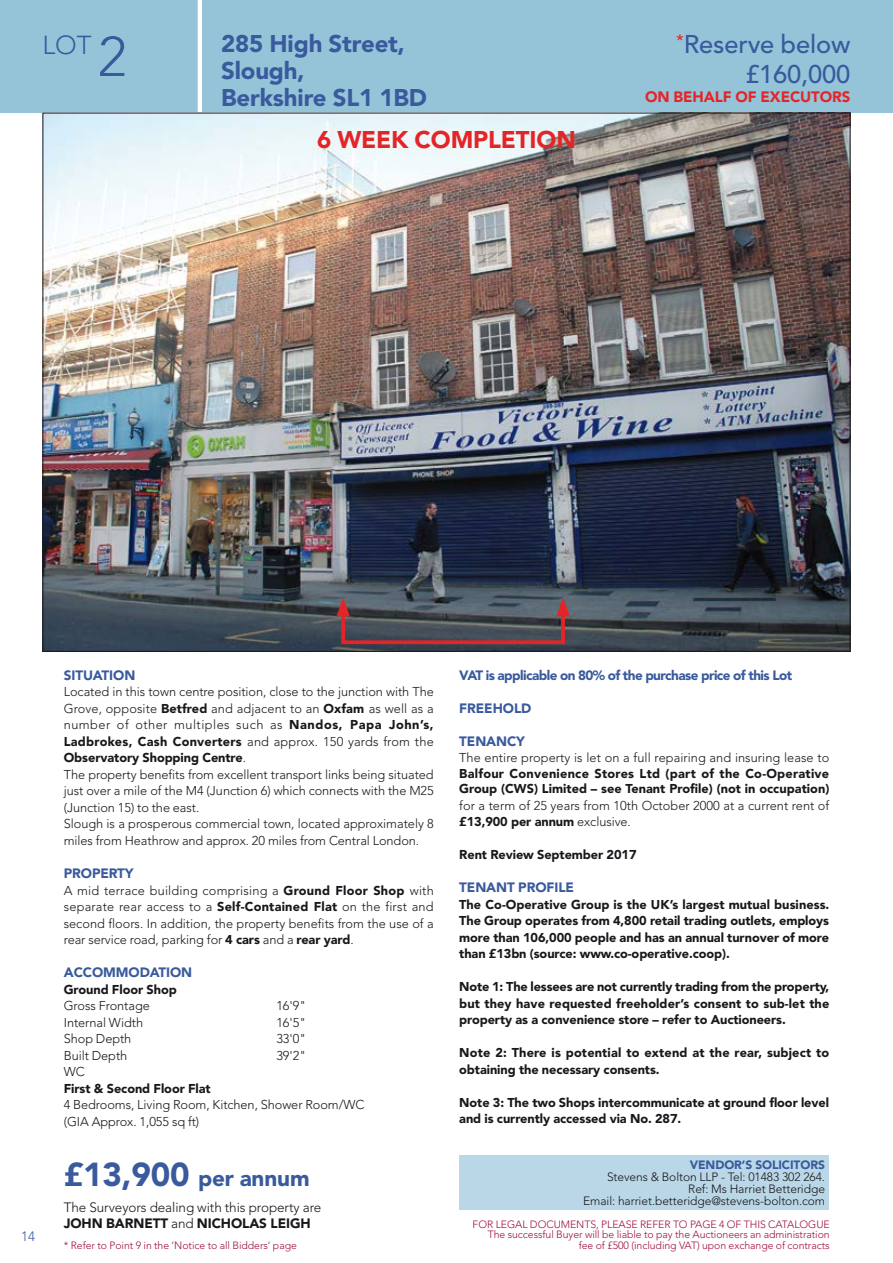
<style>
.page{position:relative;width:893px;height:1263px;background:#fff}
.page>*{position:absolute;margin:0;border:0;box-sizing:border-box;transform-origin:0 0}
.t1{font:300 25.8px "Avenir LT Std";color:#395a9d}
.t2{font:500 25.5px/29.2px "Avenir LT Std";letter-spacing:-.005em;color:#395a9d;text-align:right}
.t3{font:900 24px/27px "Avenir LT Std";letter-spacing:-.005em;color:#395a9d}
.t4{font:900 24px "Avenir LT Std";letter-spacing:-.005em;color:#e42528}
.t5{font:900 22.5px "Avenir LT Std";letter-spacing:-.005em;color:#395a9d}
.t6{font:900 15px "Avenir LT Std";letter-spacing:-.005em;color:#e42528}
.t7{font:300 13.5px/16.5px "Avenir LT Std";letter-spacing:-.005em;color:#1a171c}
.t8{font:900 13.5px "Avenir LT Std";letter-spacing:-.005em;color:#395a9d}
.t9{font:900 13.5px "Avenir LT Std";letter-spacing:-.04em;color:#395a9d}
.t10{font:300 13.5px "Avenir LT Std";color:#395a9d}
.t11{font:300 12.75px/16.5px "Avenir LT Std";letter-spacing:-.005em;color:#1a171c}
.t12{font:900 12.75px/16.5px "Avenir LT Std";letter-spacing:-.005em;color:#1a171c}
.t13{font:900 12.75px/16.5px "Avenir LT Std";letter-spacing:.015em;color:#1a171c}
.t14{font:300 12px/12px "Avenir LT Std";letter-spacing:-.005em;color:#1a171c;text-align:right}
.t15{font:900 12px "Avenir LT Std";letter-spacing:-.005em;color:#395a9d}
.t16{font:300 10.5px/10.5px "Avenir LT Std";letter-spacing:-.005em;color:#a00f3b;text-align:right}
.s1{font-size:55.5px}
.s2{font-weight:900}
.s3{font-size:33px}
</style>
<div class="page">
<div style="left:0;top:0;width:893px;height:113px;background:#95c4d9"></div>
<hr style="left:198px;top:0;width:4px;height:113px;background:#fff">
<img style="left:45px;top:115px;width:803px;height:535px">
<div style="left:459px;top:1156px;width:370px;height:54px;background:#b9d7e7"></div>
<div style="left:341px;top:607px;width:224px;height:37px;border:4px solid #e42528"></div>
<svg style="left:336px;top:598px;width:14px;height:18px"></svg>
<svg style="left:556px;top:598px;width:14px;height:18px"></svg>
<h1 class="t1" style="left:43px;top:30px;width:86px">LOT <span class="s1">2</span></h1>
<h3 class="t3" style="left:221px;top:30px;width:208px">285 High Street,<br>Slough,<br>Berkshire SL1 1BD</h3>
<h2 class="t2" style="left:676px;top:30px;width:176px"><sup>*</sup>Reserve below £160,000</h2>
<p class="t6" style="left:645px;top:88px;width:207px">ON BEHALF OF EXECUTORS</p>
<h3 class="t4" style="left:317px;top:125px;width:260px">6 WEEK COMPLETION</h3>
<p class="t10" style="left:21px;top:1229px;width:15px">14</p>
<p class="t8" style="left:64px;top:667px;width:73px">SITUATION</p>
<p class="t11" style="left:64px;top:684px;width:372px">Located in this town centre position, close to the junction with The Grove, opposite <span class="s2">Betfred</span> and adjacent to an <span class="s2">Oxfam</span> as well as a number of other multiples such as <span class="s2">Nandos, Papa John’s, Ladbrokes, Cash Converters</span> and approx. 150 yards from the <span class="s2">Observatory Shopping Centre</span>.<br>The property benefits from excellent transport links being situated just over a mile of the M4 (Junction 6) which connects with the M25 (Junction 15) to the east.<br>Slough is a prosperous commercial town, located approximately 8 miles from Heathrow and approx. 20 miles from Central London.</p>
<p class="t8" style="left:64px;top:865px;width:71px">PROPERTY</p>
<p class="t11" style="left:64px;top:882px;width:372px;text-align:justify">A mid terrace building comprising a <span class="s2">Ground Floor Shop</span> with separate rear access to a <span class="s2">Self-Contained Flat</span> on the first and second floors. In addition, the property benefits from the use of a rear service road, parking for <span class="s2">4 cars</span> and a <span class="s2">rear yard</span>.</p>
<p class="t8" style="left:64px;top:964px;width:130px">ACCOMMODATION</p>
<p class="t12" style="left:64px;top:981px;width:114px">Ground Floor Shop</p>
<p class="t11" style="left:64px;top:997px;width:88px">Gross Frontage</p>
<p class="t11" style="left:276px;top:997px;width:31px">16'9"</p>
<p class="t11" style="left:64px;top:1014px;width:81px">Internal Width</p>
<p class="t11" style="left:276px;top:1014px;width:31px">16'5"</p>
<p class="t11" style="left:64px;top:1030px;width:69px">Shop Depth</p>
<p class="t11" style="left:276px;top:1030px;width:31px">33'0"</p>
<p class="t11" style="left:64px;top:1047px;width:65px">Built Depth</p>
<p class="t11" style="left:276px;top:1047px;width:31px">39'2"</p>
<p class="t11" style="left:64px;top:1063px;width:22px">WC</p>
<p class="t12" style="left:64px;top:1080px;width:149px">First &amp; Second Floor Flat</p>
<p class="t11" style="left:64px;top:1096px;width:302px">4 Bedrooms, Living Room, Kitchen, Shower Room/WC (GIA Approx. 1,055 sq ft)</p>
<p class="t9" style="left:459px;top:667px;width:334px">VAT is applicable on 80% of the purchase price of this Lot</p>
<p class="t8" style="left:459px;top:700px;width:74px">FREEHOLD</p>
<p class="t8" style="left:459px;top:733px;width:67px">TENANCY</p>
<p class="t11" style="left:459px;top:750px;width:371px">The entire property is let on a full repairing and insuring lease to</p>
<p class="t12" style="left:459px;top:766px;width:372px;line-height:15.5px">Balfour Convenience Stores Ltd (part of the Co-Operative<br>Group (CWS) Limited – see Tenant Profile) (not in occupation)</p>
<p class="t11" style="left:459px;top:797px;width:372px">for a term of 25 years from 10th October 2000 at a current rent of <span class="s2">£13,900 per annum</span> exclusive.</p>
<p class="t12" style="left:459px;top:846px;width:179px">Rent Review September 2017</p>
<p class="t8" style="left:459px;top:879px;width:116px">TENANT PROFILE</p>
<p class="t12" style="left:459px;top:896px;width:372px;text-align:justify">The Co-Operative Group is the UK’s largest mutual business.<br>The Group operates from 4,800 retail trading outlets, employs more than 106,000 people and has an annual turnover of more than £13bn (source: www.co-operative.coop).</p>
<p class="t12" style="left:459px;top:978px;width:372px;text-align:justify">Note 1: The lessees are not currently trading from the property, but they have requested freeholder’s consent to sub-let the property as a convenience store – refer to Auctioneers.</p>
<p class="t13" style="left:459px;top:1044px;width:372px">Note 2: There is potential to extend at the rear, subject to obtaining the necessary consents.</p>
<p class="t12" style="left:459px;top:1094px;width:371px">Note 3: The two Shops intercommunicate at ground floor level and is currently accessed via No. 287.</p>
<h3 class="t5" style="left:64px;top:1164px;width:247px"><span class="s3">£13,900</span> per annum</h3>
<p class="t15" style="left:690px;top:1158px;width:137px">VENDOR’S SOLICITORS</p>
<p class="t14" style="left:583px;top:1171px;width:243px">Stevens &amp; Bolton LLP - Tel: 01483 302 264.<br>Ref: Ms Harriet Betteridge<br>Email: harriet.betteridge@stevens-bolton.com</p>
<p class="t7" style="left:64px;top:1199px;width:259px">The Surveyors dealing with this property are<br><span class="s2">JOHN BARNETT</span> and <span class="s2">NICHOLAS LEIGH</span></p>
<p class="t16" style="left:473px;top:1219px;width:359px">FOR LEGAL DOCUMENTS, PLEASE REFER TO PAGE 4 OF THIS CATALOGUE<br>The successful Buyer will be liable to pay the Auctioneers an administration fee of £500 (including VAT) upon exchange of contracts</p>
<p class="t16" style="left:64px;top:1240px;width:235px">* Refer to Point 9 in the ‘Notice to all Bidders’ page</p>
</div>
